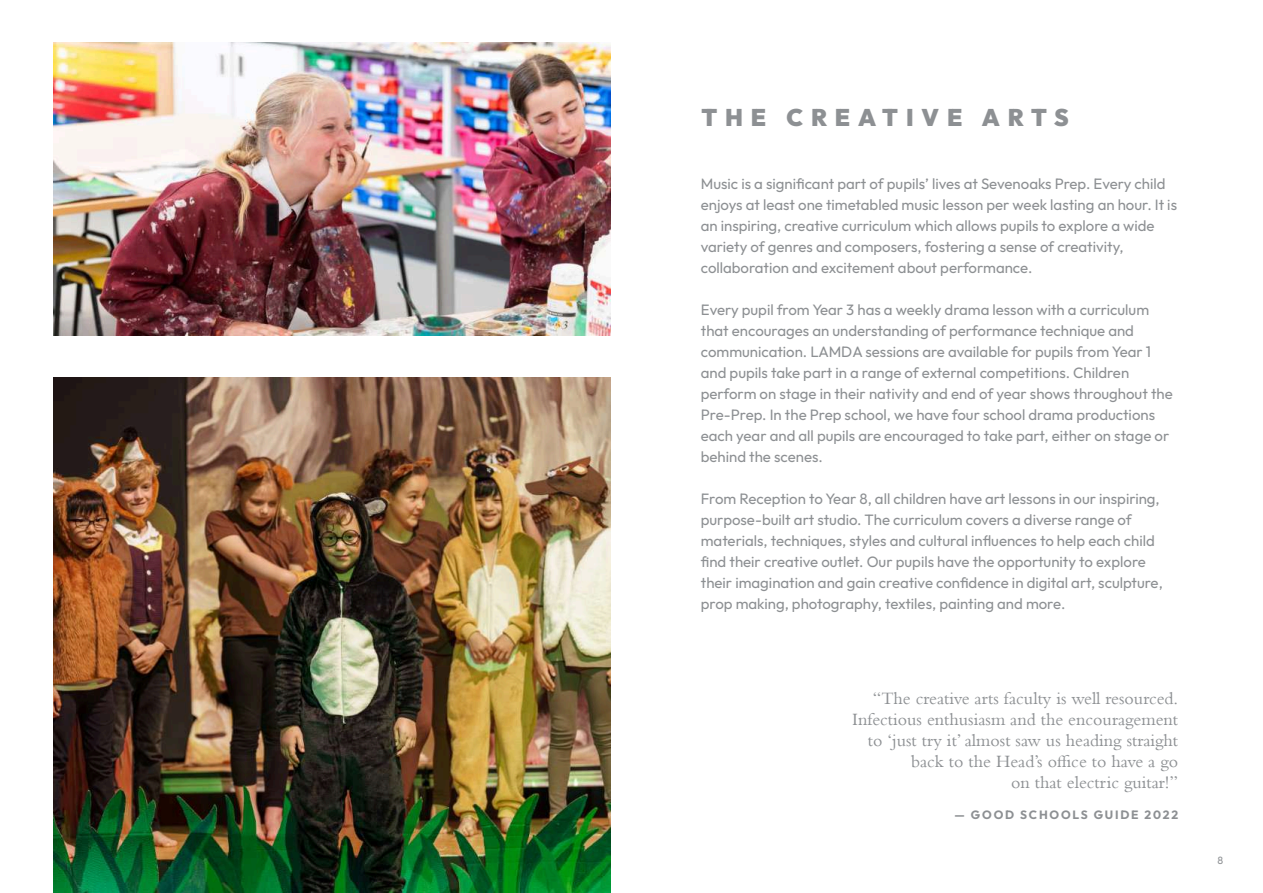
<style>
.page{position:relative;width:1263px;height:893px;background:#fff}
.page>*{position:absolute;margin:0;border:0;box-sizing:border-box;transform-origin:0 0}
.t1{font:900 24px "Outfit";letter-spacing:.33em;color:#8d9093}
.t2{font:18px/21px "Bembo MT Pro";color:#8d9093;text-align:right}
.t3{font:15px/21px "Outfit";color:#8d9093}
.t4{font:700 12px "Outfit";letter-spacing:.15em;color:#8d9093}
.t5{font:10.5px "Outfit";color:#8d9093}
</style>
<div class="page">
<img style="left:53px;top:378px;width:557px;height:515px">
<img style="left:53px;top:42px;width:557px;height:294px">
<h1 class="t1" style="left:701px;top:102px;width:369px">THE CREATIVE ARTS</h1>
<p class="t3" style="left:701px;top:173px;width:478px">Music is a significant part of pupils’ lives at Sevenoaks Prep. Every child enjoys at least one timetabled music lesson per week lasting an hour. It is an inspiring, creative curriculum which allows pupils to explore a wide variety of genres and composers, fostering a sense of creativity, collaboration and excitement about performance.</p>
<p class="t3" style="left:701px;top:299px;width:473px">Every pupil from Year 3 has a weekly drama lesson with a curriculum that encourages an understanding of performance technique and communication. LAMDA sessions are available for pupils from Year 1 and pupils take part in a range of external competitions. Children perform on stage in their nativity and end of year shows throughout the Pre-Prep. In the Prep school, we have four school drama productions each year and all pupils are encouraged to take part, either on stage or behind the scenes.</p>
<p class="t3" style="left:701px;top:488px;width:463px">From Reception to Year 8, all children have art lessons in our inspiring, purpose-built art studio. The curriculum covers a diverse range of materials, techniques, styles and cultural influences to help each child find their creative outlet. Our pupils have the opportunity to explore their imagination and gain creative confidence in digital art, sculpture, prop making, photography, textiles, painting and more.</p>
<p class="t2" style="left:852px;top:689px;width:328px">“The creative arts faculty is well resourced.<br>Infectious enthusiasm and the encouragement to ‘just try it’ almost saw us heading straight back to the Head’s office to have a go<br>on that electric guitar!”</p>
<p class="t4" style="left:954px;top:807px;width:225px">— GOOD SCHOOLS GUIDE 2022</p>
<p class="t5" style="left:1217px;top:854px;width:7px">8</p>
</div>
